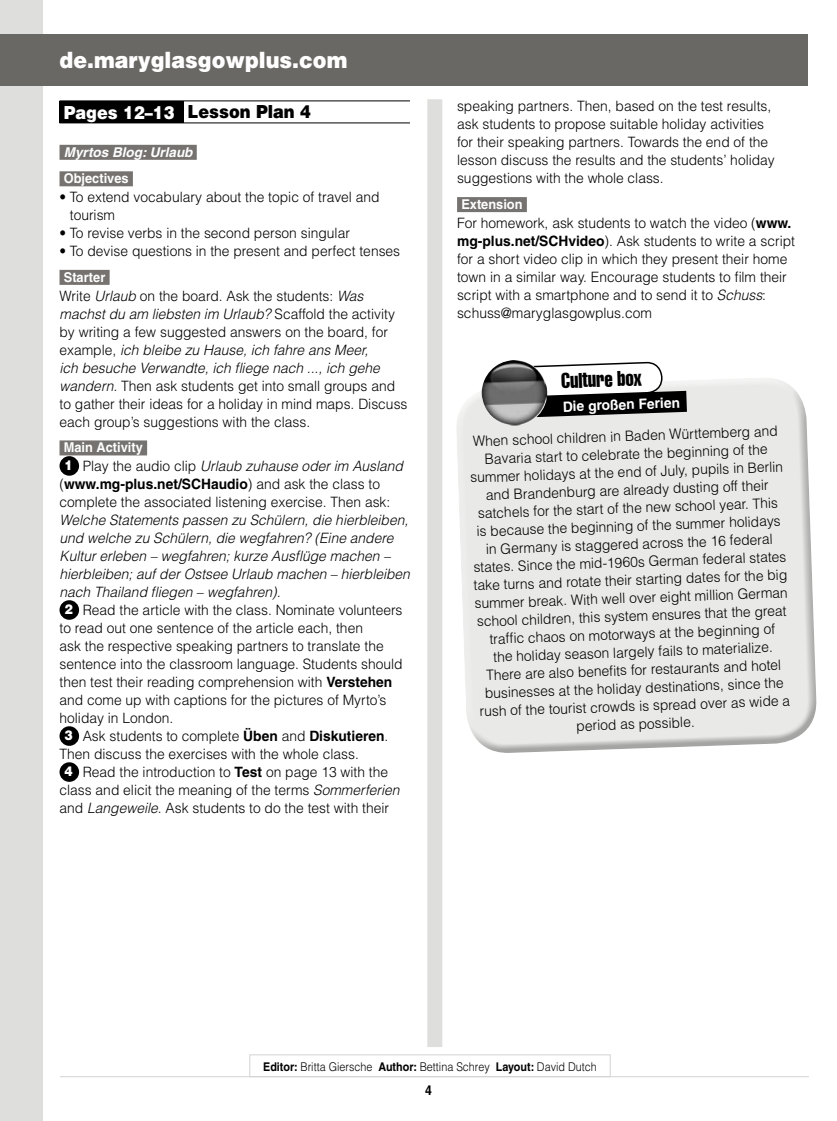
<style>
.page{position:relative;width:837px;height:1121px;background:#fff}
.page>*{position:absolute;margin:0;border:0;box-sizing:border-box;transform-origin:0 0}
.t1{font:900 22.5px "Helvetica LT";color:#fff;scale:.92 1}
.t2{font:extra-condensed 21px "Helvetica LT";color:#000;scale:.92 1}
.t3{font:900 18px "Helvetica LT";color:#000;scale:.9 1}
.t4{font:300 14.25px/18px "Helvetica LT";color:#000}
.t5{font:italic 300 14.25px "Helvetica LT";color:#000}
.t6{font:300 14.25px/18px "Helvetica LT";color:#000;scale:.93 1}
.t7{font:700 14.25px "Helvetica LT";color:#fff}
.t8{font:700 13.5px "Helvetica LT";color:#fff;scale:.95 1}
.t9{font:italic 700 13.5px "Helvetica LT";color:#fff}
.t10{font:700 13.5px "Helvetica LT";color:#000;scale:.9 1}
.t11{font:300 12px "Helvetica LT";color:#000;scale:.9 1}
.s1{color:#fff}
.s2{font-style:italic}
.s3{font-weight:900;font-size:13.5px;color:#fff}
.s4{font-weight:700}
</style>
<div class="page">
<div style="left:0;top:0;width:43px;height:1120px;background:#dededd"></div>
<div style="left:427px;top:99px;width:15px;height:948px;background:#dededd"></div>
<hr style="left:60px;top:100px;width:350px;height:1px;background:#000">
<hr style="left:60px;top:122px;width:350px;height:1px;background:#000">
<div style="left:60px;top:145px;width:137px;height:15px;background:#75726f"></div>
<div style="left:60px;top:171px;width:73px;height:15px;background:#75726f"></div>
<div style="left:60px;top:270px;width:50px;height:15px;background:#75726f"></div>
<div style="left:60px;top:440px;width:87px;height:15px;background:#75726f"></div>
<div style="left:60px;top:101px;width:124px;height:22px;background:#000"></div>
<div style="left:60px;top:456px;width:19px;height:20px;background:#000;border-radius:50%"></div>
<div style="left:60px;top:600px;width:19px;height:20px;background:#000;border-radius:50%"></div>
<div style="left:60px;top:726px;width:19px;height:20px;background:#000;border-radius:50%"></div>
<div style="left:60px;top:762px;width:19px;height:20px;background:#000;border-radius:50%"></div>
<div style="left:457px;top:197px;width:70px;height:15px;background:#75726f"></div>
<div style="left:0;top:34px;width:807px;height:51px;background:#6a6864"></div>
<div style="left:249px;top:1054px;width:362px;height:23px;border:1px solid #d3d3d2"></div>
<hr style="left:60px;top:1076px;width:749px;height:1px;background:#d3d3d2">
<svg style="left:687px;top:378px;width:104px;height:9px"></svg>
<svg style="left:456px;top:387px;width:361px;height:366px;background:#e8e8e7"></svg>
<svg style="left:481px;top:361px;width:206px;height:108px"></svg>
<img style="left:481px;top:360px;width:67px;height:66px">
<h1 class="t1" style="left:60px;top:45px;width:314px">de.maryglasgowplus.com</h1>
<p class="t3" style="left:64px;top:100px;width:276px"><span class="s1">Pages 12–13</span> Lesson Plan 4</p>
<p class="t9" style="left:64px;top:144px;width:130px">Myrtos Blog: Urlaub</p>
<p class="t8" style="left:64px;top:170px;width:70px">Objectives</p>
<p class="t6" style="left:70px;top:188px;width:335px;text-indent:-10px">• To extend vocabulary about the topic of travel and tourism</p>
<p class="t6" style="left:60px;top:224px;width:314px">• To revise verbs in the second person singular</p>
<p class="t6" style="left:60px;top:242px;width:368px">• To devise questions in the present and perfect tenses</p>
<p class="t8" style="left:64px;top:269px;width:45px">Starter</p>
<p class="t4" style="left:60px;top:286px;width:349px">Write <span class="s2">Urlaub</span> on the board. Ask the students: <span class="s2">Was machst du am liebsten im Urlaub?</span> Scaffold the activity by writing a few suggested answers on the board, for example, <span class="s2">ich bleibe zu Hause, ich fahre ans Meer,<br>ich besuche Verwandte, ich fliege nach ..., ich gehe wandern.</span> Then ask students get into small groups and to gather their ideas for a holiday in mind maps. Discuss each group’s suggestions with the class.</p>
<p class="t8" style="left:64px;top:439px;width:85px">Main Activity</p>
<p class="t4" style="left:60px;top:457px;width:345px;text-indent:5px"><span class="s3">1</span> Play the audio clip <span class="s2">Urlaub zuhause oder im Ausland </span>(<span class="s4">www.mg-plus.net/SCHaudio</span>) and ask the class to complete the associated listening exercise. Then ask:</p>
<p class="t5" style="left:60px;top:511px;width:350px">Welche Statements passen zu Schülern, die hierbleiben,</p>
<p class="t5" style="left:60px;top:529px;width:335px">und welche zu Schülern, die wegfahren? (Eine andere</p>
<p class="t5" style="left:60px;top:547px;width:332px">Kultur erleben – wegfahren; kurze Ausflüge machen –</p>
<p class="t5" style="left:60px;top:565px;width:352px">hierbleiben; auf der Ostsee Urlaub machen – hierbleiben</p>
<p class="t5" style="left:60px;top:583px;width:223px">nach Thailand fliegen – wegfahren).</p>
<p class="t4" style="left:64px;top:601px;width:340px"><span class="s3">2</span> Read the article with the class. Nominate volunteers</p>
<p class="t4" style="left:60px;top:619px;width:305px">to read out one sentence of the article each, then</p>
<p class="t4" style="left:60px;top:637px;width:326px">ask the respective speaking partners to translate the</p>
<p class="t4" style="left:60px;top:655px;width:345px">sentence into the classroom language. Students should</p>
<p class="t4" style="left:60px;top:673px;width:334px">then test their reading comprehension with <span class="s4">Verstehen</span></p>
<p class="t4" style="left:60px;top:691px;width:328px">and come up with captions for the pictures of Myrto’s</p>
<p class="t4" style="left:60px;top:709px;width:115px">holiday in London.</p>
<p class="t4" style="left:64px;top:727px;width:326px"><span class="s3">3</span> Ask students to complete <span class="s4">Üben</span> and <span class="s4">Diskutieren</span>.</p>
<p class="t4" style="left:60px;top:745px;width:301px">Then discuss the exercises with the whole class.</p>
<p class="t4" style="left:64px;top:763px;width:325px"><span class="s3">4</span> Read the introduction to <span class="s4">Test</span> on page 13 with the</p>
<p class="t4" style="left:60px;top:781px;width:342px">class and elicit the meaning of the terms <span class="s2">Sommerferien</span></p>
<p class="t4" style="left:60px;top:799px;width:331px">and <span class="s2">Langeweile</span>. Ask students to do the test with their</p>
<p class="t4" style="left:457px;top:97px;width:319px">speaking partners. Then, based on the test results, ask students to propose suitable holiday activities for their speaking partners. Towards the end of the lesson discuss the results and the students’ holiday suggestions with the whole class.</p>
<p class="t8" style="left:461px;top:196px;width:66px">Extension</p>
<p class="t4" style="left:457px;top:214px;width:339px">For homework, ask students to watch the video (<span class="s4">www. mg-plus.net/SCHvideo</span>). Ask students to write a script for a short video clip in which they present their home town in a similar way. Encourage students to film their script with a smartphone and to send it to <span class="s2">Schuss</span>: schuss@maryglasgowplus.com</p>
<h2 class="t2" style="left:561px;top:367px;width:89px;rotate:-2deg">Culture box</h2>
<p class="t7" style="left:563px;top:398px;width:120px;rotate:-2deg">Die großen Ferien</p>
<p class="t4" style="left:468px;top:432px;width:315px;text-align:center;rotate:-2deg">When school children in Baden Württemberg and Bavaria start to celebrate the beginning of the summer holidays at the end of July, pupils in Berlin and Brandenburg are already dusting off their satchels for the start of the new school year. This is because the beginning of the summer holidays in Germany is staggered across the 16 federal states. Since the mid-1960s German federal states take turns and rotate their starting dates for the big summer break. With well over eight million German school children, this system ensures that the great traffi c chaos on motorways at the beginning of<br>the holiday season largely fails to materialize.<br>There are also benefi ts for restaurants and hotel businesses at the holiday destinations, since the rush of the tourist crowds is spread over as wide a period as possible.</p>
<p class="t11" style="left:263px;top:1058px;width:372px"><span class="s4">Editor:</span> Britta Giersche <span class="s4">Author:</span> Bettina Schrey <span class="s4">Layout:</span> David Dutch</p>
<p class="t10" style="left:425px;top:1082px;width:9px">4</p>
</div>
